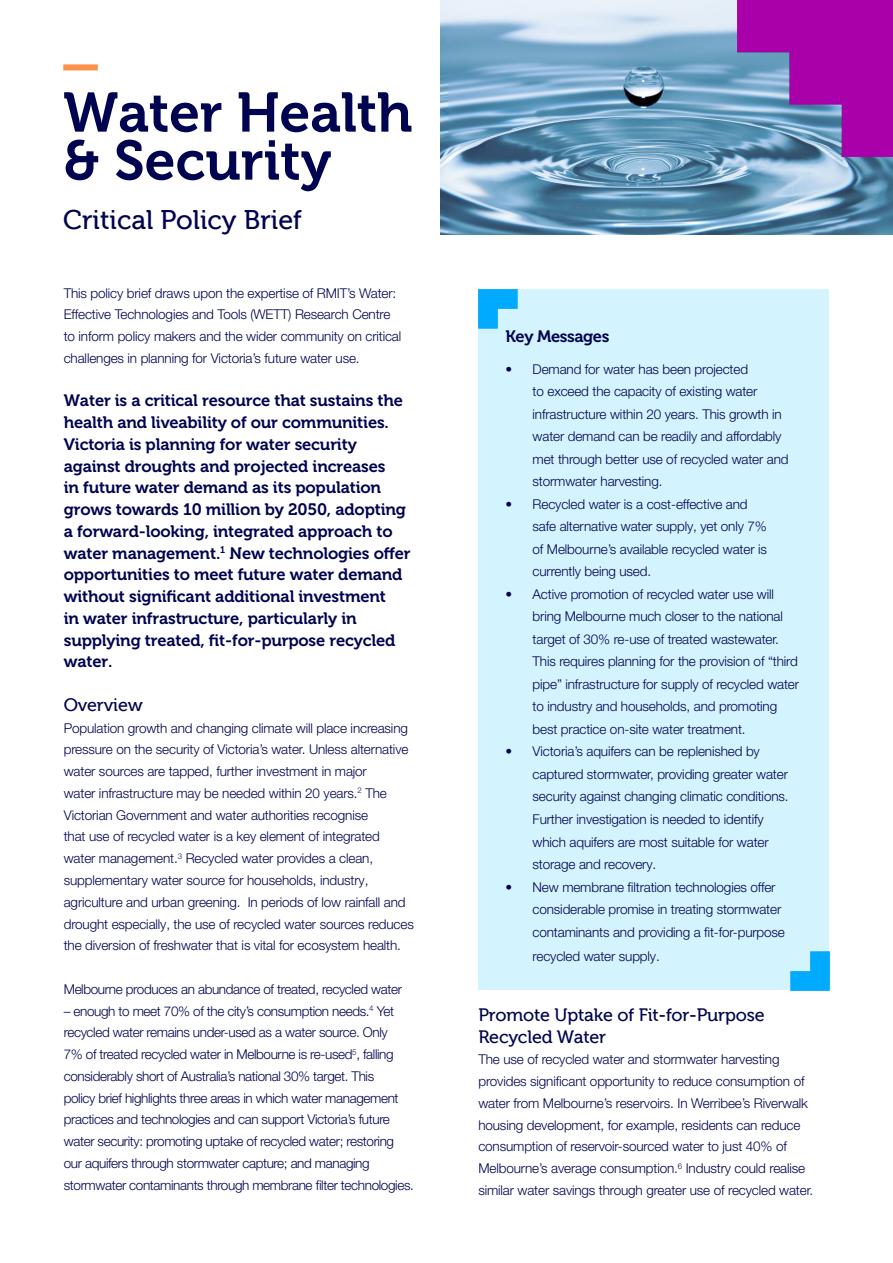
<style>
.page{position:relative;width:893px;height:1263px;background:#fff}
.page>*{position:absolute;margin:0;border:0;box-sizing:border-box;transform-origin:0 0}
.t1{font:55.5px/48px "Museo 700";letter-spacing:-.005em;color:#000350}
.t2{font:27px "Museo 500";color:#000350}
.t3{font:18px/21.8px "Museo 500";letter-spacing:-.01em;color:#000350}
.t4{font:16.5px/21.8px "Museo 700";letter-spacing:-.01em;color:#000350}
.t5{font:300 13.5px/21.8px "Helvetica Neue LT Pro";letter-spacing:-.01em;color:#000350}
</style>
<div class="page">
<img style="left:441px;top:0;width:452px;height:234px">
<div style="left:478px;top:289px;width:351px;height:701px;background:#d3f4ff"></div>
<img style="left:478px;top:289px;width:39px;height:39px">
<img style="left:790px;top:951px;width:39px;height:39px">
<img style="left:737px;top:0;width:156px;height:156px">
<div style="left:63px;top:64px;width:35px;height:6px;background:#fc9147"></div>
<h1 class="t1" style="left:63px;top:89px;width:351px">Water Health &amp; Security</h1>
<h2 class="t2" style="left:63px;top:205px;width:240px">Critical Policy Brief</h2>
<p class="t5" style="left:64px;top:282px;width:339px">This policy brief draws upon the expertise of RMIT’s Water:<br>Effective Technologies and Tools (WETT) Research Centre to inform policy makers and the wider community on critical challenges in planning for Victoria’s future water use.</p>
<p class="t4" style="left:64px;top:390px;width:348px">Water is a critical resource that sustains the health and liveability of our communities.<br>Victoria is planning for water security against droughts and projected increases<br>in future water demand as its population grows towards 10 million by 2050, adopting a forward-looking, integrated approach to water management.<sup>1</sup> New technologies offer opportunities to meet future water demand without significant additional investment<br>in water infrastructure, particularly in supplying treated, fit-for-purpose recycled water.</p>
<h3 class="t3" style="left:64px;top:694px;width:81px">Overview</h3>
<p class="t5" style="left:64px;top:717px;width:352px">Population growth and changing climate will place increasing pressure on the security of Victoria’s water. Unless alternative water sources are tapped, further investment in major<br>water infrastructure may be needed within 20 years.<sup>2</sup> The Victorian Government and water authorities recognise<br>that use of recycled water is a key element of integrated water management.<sup>3</sup> Recycled water provides a clean, supplementary water source for households, industry, agriculture and urban greening. In periods of low rainfall and drought especially, the use of recycled water sources reduces the diversion of freshwater that is vital for ecosystem health.</p>
<p class="t5" style="left:64px;top:978px;width:340px">Melbourne produces an abundance of treated, recycled water</p>
<p class="t5" style="left:64px;top:999px;width:352px">– enough to meet 70% of the city’s consumption needs.<sup>4</sup> Yet recycled water remains under-used as a water source. Only<br>7% of treated recycled water in Melbourne is re-used<sup>5</sup>, falling considerably short of Australia’s national 30% target. This<br>policy brief highlights three areas in which water management practices and technologies and can support Victoria’s future water security: promoting uptake of recycled water; restoring our aquifers through stormwater capture; and managing stormwater contaminants through membrane filter technologies.</p>
<p class="t4" style="left:506px;top:326px;width:105px">Key Messages</p>
<p class="t5" style="left:533px;top:357px;width:258px;line-height:22.5px;text-indent:-27px">• Demand for water has been projected<br>to exceed the capacity of existing water infrastructure within 20 years. This growth in water demand can be readily and affordably met through better use of recycled water and stormwater harvesting.</p>
<p class="t5" style="left:533px;top:492px;width:236px;line-height:22.5px;text-indent:-27px">• Recycled water is a cost-effective and safe alternative water supply, yet only 7% of Melbourne’s available recycled water is currently being used.</p>
<p class="t5" style="left:533px;top:583px;width:268px;line-height:22.5px;text-indent:-27px">• Active promotion of recycled water use will bring Melbourne much closer to the national target of 30% re-use of treated wastewater.<br>This requires planning for the provision of “third pipe” infrastructure for supply of recycled water to industry and households, and promoting best practice on-site water treatment.</p>
<p class="t5" style="left:533px;top:740px;width:257px;line-height:22.5px;text-indent:-27px">• Victoria’s aquifers can be replenished by captured stormwater, providing greater water security against changing climatic conditions.<br>Further investigation is needed to identify which aquifers are most suitable for water storage and recovery.</p>
<p class="t5" style="left:533px;top:875px;width:254px;line-height:22.5px;text-indent:-27px">• New membrane filtration technologies offer considerable promise in treating stormwater contaminants and providing a fit-for-purpose</p>
<p class="t5" style="left:533px;top:944px;width:129px">recycled water supply.</p>
<h3 class="t3" style="left:478px;top:1004px;width:288px">Promote Uptake of Fit-for-Purpose<br>Recycled Water</h3>
<p class="t5" style="left:478px;top:1048px;width:336px">The use of recycled water and stormwater harvesting provides significant opportunity to reduce consumption of water from Melbourne’s reservoirs. In Werribee’s Riverwalk housing development, for example, residents can reduce consumption of reservoir-sourced water to just 40% of Melbourne’s average consumption.<sup>6</sup> Industry could realise similar water savings through greater use of recycled water.</p>
</div>
